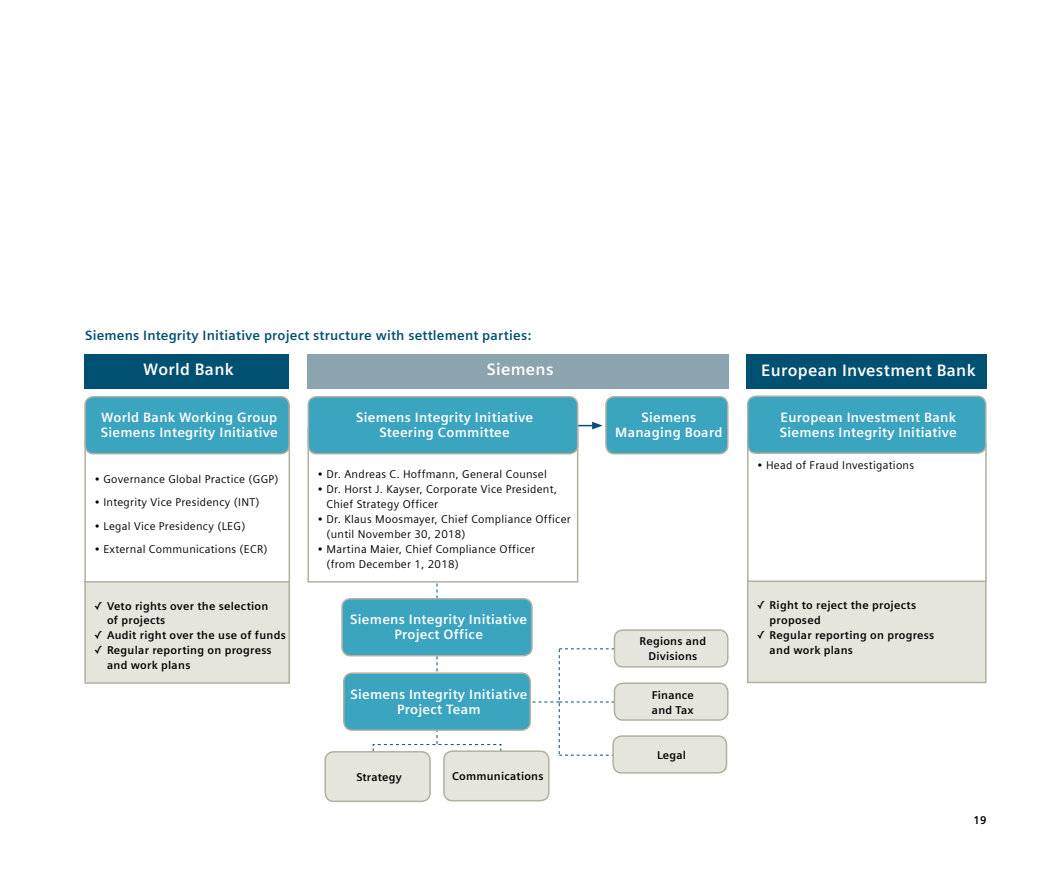
<style>
.page{position:relative;width:1059px;height:893px;background:#fff}
.page>*{position:absolute;margin:0;border:0;box-sizing:border-box;transform-origin:0 0}
.t1{font:700 16.5px "Siemens Sans";letter-spacing:.02em;color:#fff}
.t2{font:700 13.5px/14.9px "Siemens Sans";letter-spacing:.02em;color:#fff;text-align:center}
.t3{font:700 13.5px "Siemens Sans";letter-spacing:.015em;color:#005071}
.t4{font:11.25px/14.9px "Siemens Sans";letter-spacing:.025em;color:#000}
.t5{font:700 11.25px/14.9px "Siemens Sans";letter-spacing:.025em;color:#000}
.s1{font-family:"Lucida Grande";font-weight:400}
</style>
<div class="page">
<div style="left:85px;top:581px;width:204px;height:102px;background:#e5e4dd"></div>
<div style="left:84px;top:580px;width:206px;height:104px;border:2px solid #b2b0a1"></div>
<svg style="left:578px;top:422px;width:25px;height:7px"></svg>
<div style="left:84px;top:354px;width:204px;height:34px;background:#005071"></div>
<div style="left:746px;top:355px;width:240px;height:34px;background:#005071"></div>
<div style="left:84px;top:439px;width:206px;height:144px;border:2px solid #b2b0a1"></div>
<div style="left:307px;top:354px;width:421px;height:34px;background:#8ca3b0"></div>
<div style="left:85px;top:397px;width:204px;height:57px;background:#3ba4bf;border-radius:9px"></div>
<div style="left:84px;top:396px;width:206px;height:58px;border:2px solid #b2b0a1;border-radius:9px"></div>
<div style="left:308px;top:397px;width:270px;height:57px;background:#3ba4bf;border-radius:9px"></div>
<div style="left:307px;top:396px;width:271px;height:58px;border:2px solid #b2b0a1;border-radius:9px"></div>
<div style="left:606px;top:397px;width:122px;height:57px;background:#3ba4bf;border-radius:9px"></div>
<div style="left:605px;top:396px;width:123px;height:58px;border:2px solid #b2b0a1;border-radius:9px"></div>
<div style="left:342px;top:599px;width:190px;height:57px;background:#3ba4bf;border-radius:9px"></div>
<div style="left:341px;top:598px;width:192px;height:58px;border:2px solid #b2b0a1;border-radius:9px"></div>
<div style="left:344px;top:673px;width:186px;height:57px;background:#3ba4bf;border-radius:9px"></div>
<div style="left:343px;top:672px;width:188px;height:59px;border:2px solid #b2b0a1;border-radius:9px"></div>
<div style="left:614px;top:630px;width:114px;height:37px;background:#e5e4dd;border-radius:9px"></div>
<div style="left:614px;top:629px;width:114px;height:39px;border:2px solid #b2b0a1;border-radius:9px"></div>
<div style="left:614px;top:683px;width:114px;height:37px;background:#e5e4dd;border-radius:9px"></div>
<div style="left:614px;top:682px;width:114px;height:39px;border:2px solid #b2b0a1;border-radius:9px"></div>
<div style="left:613px;top:736px;width:113px;height:37px;background:#e5e4dd;border-radius:9px"></div>
<div style="left:612px;top:735px;width:115px;height:39px;border:2px solid #b2b0a1;border-radius:9px"></div>
<svg style="left:360px;top:535px;width:254px;height:221px"></svg>
<div style="left:325px;top:752px;width:105px;height:49px;background:#e5e4dd;border-radius:9px"></div>
<div style="left:324px;top:751px;width:107px;height:51px;border:2px solid #b2b0a1;border-radius:9px"></div>
<div style="left:444px;top:751px;width:105px;height:50px;background:#e5e4dd;border-radius:9px"></div>
<div style="left:443px;top:750px;width:106px;height:51px;border:2px solid #b2b0a1;border-radius:9px"></div>
<div style="left:747px;top:580px;width:239px;height:102px;background:#e5e4dd"></div>
<div style="left:747px;top:579px;width:239px;height:104px;border:2px solid #b2b0a1"></div>
<div style="left:747px;top:443px;width:239px;height:139px;border:2px solid #b2b0a1"></div>
<div style="left:747px;top:396px;width:239px;height:57px;background:#3ba4bf;border-radius:9px"></div>
<div style="left:747px;top:395px;width:239px;height:59px;border:2px solid #b2b0a1;border-radius:9px"></div>
<p class="t3" style="left:85px;top:328px;width:448px">Siemens Integrity Initiative project structure with settlement parties:</p>
<h1 class="t1" style="left:487px;top:360px;width:68px">Siemens</h1>
<h1 class="t1" style="left:143px;top:360px;width:92px">World Bank</h1>
<h1 class="t1" style="left:761px;top:361px;width:216px">European Investment Bank</h1>
<p class="t2" style="left:101px;top:410px;width:178px;text-align:left">World Bank Working Group<br>Siemens Integrity Initiative</p>
<p class="t4" style="left:94px;top:472px;width:186px">• Governance Global Practice (GGP)</p>
<p class="t4" style="left:94px;top:495px;width:167px">• Integrity Vice Presidency (INT)</p>
<p class="t4" style="left:94px;top:518px;width:152px">• Legal Vice Presidency (LEG)</p>
<p class="t4" style="left:94px;top:542px;width:175px">• External Communications (ECR)</p>
<p class="t5" style="left:107px;top:598px;width:163px;text-indent:-13px"><span class="s1">✓</span> Veto rights over the selection of projects</p>
<p class="t5" style="left:94px;top:628px;width:193px"><span class="s1">✓</span> Audit right over the use of funds</p>
<p class="t5" style="left:107px;top:643px;width:166px;text-indent:-13px"><span class="s1">✓</span> Regular reporting on progress and work plans</p>
<p class="t2" style="left:356px;top:410px;width:178px">Siemens Integrity Initiative<br>Steering Committee</p>
<p class="t2" style="left:615px;top:410px;width:109px">Siemens<br>Managing Board</p>
<p class="t4" style="left:317px;top:467px;width:231px">• Dr. Andreas C. Hoffmann, General Counsel</p>
<p class="t4" style="left:326px;top:482px;width:232px;text-indent:-9px">• Dr. Horst J. Kayser, Corporate Vice President,<br>Chief Strategy Officer</p>
<p class="t4" style="left:326px;top:512px;width:246px;text-indent:-9px">• Dr. Klaus Moosmayer, Chief Compliance Officer (until November 30, 2018)</p>
<p class="t4" style="left:326px;top:541px;width:210px;text-indent:-9px">• Martina Maier, Chief Compliance Officer (from December 1, 2018)</p>
<p class="t2" style="left:350px;top:612px;width:178px">Siemens Integrity Initiative<br>Project Office</p>
<p class="t2" style="left:350px;top:687px;width:178px">Siemens Integrity Initiative<br>Project Team</p>
<p class="t5" style="left:356px;top:770px;width:47px">Strategy</p>
<p class="t5" style="left:452px;top:769px;width:93px">Communications</p>
<p class="t5" style="left:639px;top:634px;width:68px;text-align:center">Regions and<br>Divisions</p>
<p class="t5" style="left:652px;top:687px;width:44px">Finance and Tax</p>
<p class="t5" style="left:657px;top:748px;width:31px">Legal</p>
<p class="t2" style="left:780px;top:410px;width:178px;text-align:left">European Investment Bank<br>Siemens Integrity Initiative</p>
<p class="t4" style="left:757px;top:458px;width:159px">• Head of Fraud Investigations</p>
<p class="t5" style="left:769px;top:598px;width:148px;text-indent:-13px"><span class="s1">✓</span> Right to reject the projects proposed</p>
<p class="t5" style="left:769px;top:627px;width:166px;text-indent:-13px"><span class="s1">✓</span> Regular reporting on progress and work plans</p>
<p class="t5" style="left:973px;top:813px;width:15px">19</p>
</div>
